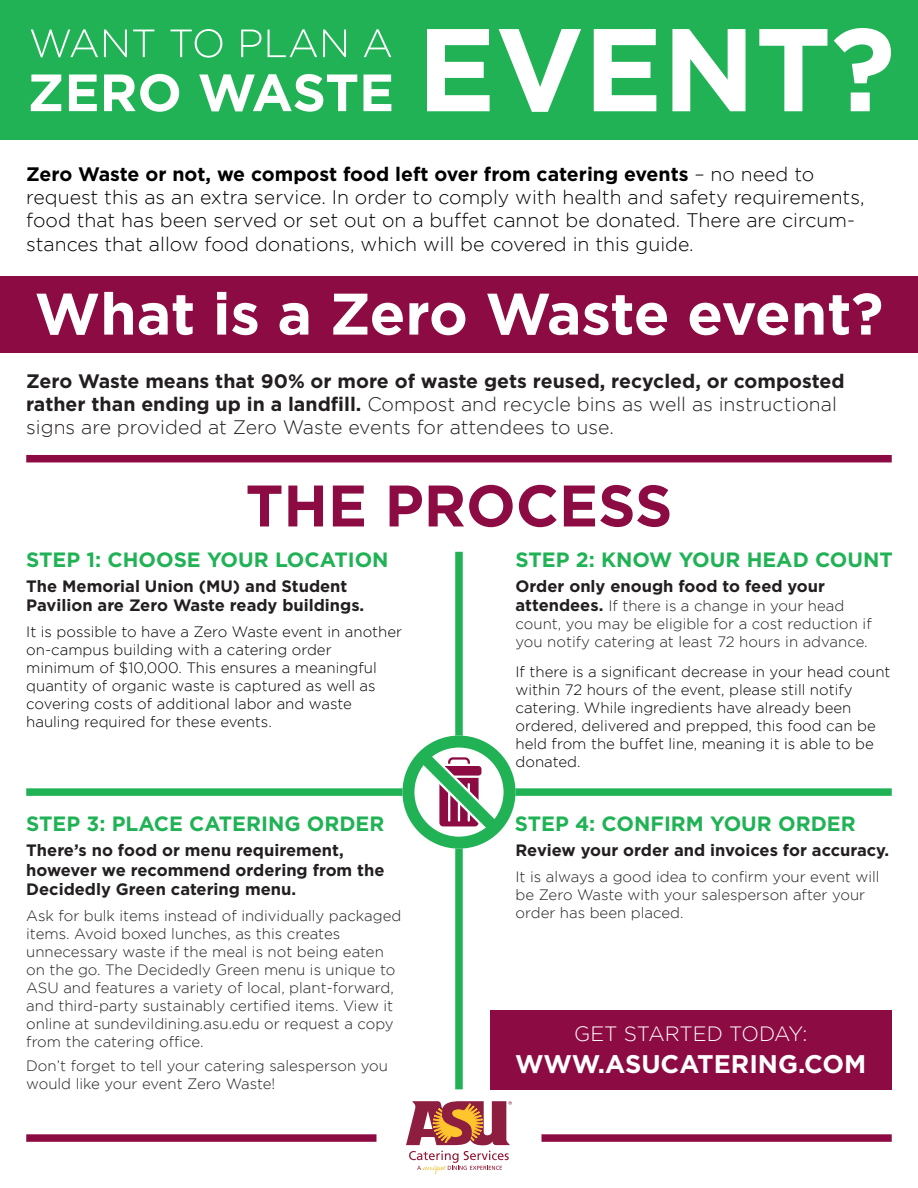
<style>
.page{position:relative;width:918px;height:1188px;background:#fff}
.page>*{position:absolute;margin:0;border:0;box-sizing:border-box;transform-origin:0 0}
.t1{font:700 58.5px "Gotham";letter-spacing:-.005em;color:#fff}
.t2{font:700 58.5px "Gotham";color:#8c0b42}
.t3{font:700 25.5px "Gotham";letter-spacing:-.005em;color:#fff}
.t4{font:700 20.7px "Gotham";color:#20b255}
.t5{font:300 20.7px "Gotham";letter-spacing:-.005em;color:#fff}
.t6{font:300 19.5px/23.4px "Gotham";color:#000}
.t7{font:700 19.5px/23.4px "Gotham";color:#231f20}
.t8{font:700 16.5px/19.8px "Gotham";color:#231f20}
.t9{font:300 15px/18px "Gotham";color:#231f20}
.t10{font:300 15px/18px "Gotham";color:#000}
.s1{font-weight:700}
.s2{font-weight:300}
.s3{font-weight:700;font-size:16.5px}
</style>
<div class="page">
<div style="left:0;top:0;width:918px;height:139px;background:#20b255"></div>
<div style="left:0;top:276px;width:918px;height:77px;background:#8c0b42"></div>
<div style="left:490px;top:1010px;width:402px;height:79px;background:#8c0b42"></div>
<div style="left:26px;top:455px;width:866px;height:7px;background:#8c0b42"></div>
<div style="left:26px;top:1134px;width:350px;height:8px;background:#8c0b42"></div>
<div style="left:542px;top:1134px;width:350px;height:8px;background:#8c0b42"></div>
<div style="left:26px;top:788px;width:866px;height:8px;background:#20b255"></div>
<div style="left:455px;top:552px;width:8px;height:537px;background:#20b255"></div>
<svg style="left:31px;top:75px;width:30px;height:36px"></svg>
<svg style="left:69px;top:75px;width:28px;height:36px"></svg>
<svg style="left:104px;top:74px;width:75px;height:38px"></svg>
<svg style="left:199px;top:74px;width:158px;height:38px"></svg>
<svg style="left:363px;top:75px;width:28px;height:36px"></svg>
<svg style="left:31px;top:29px;width:67px;height:28px"></svg>
<svg style="left:104px;top:30px;width:23px;height:27px"></svg>
<svg style="left:133px;top:30px;width:21px;height:27px"></svg>
<svg style="left:171px;top:29px;width:51px;height:29px"></svg>
<svg style="left:241px;top:30px;width:20px;height:27px"></svg>
<svg style="left:268px;top:29px;width:49px;height:28px"></svg>
<svg style="left:323px;top:30px;width:23px;height:27px"></svg>
<svg style="left:364px;top:29px;width:27px;height:28px"></svg>
<svg style="left:427px;top:29px;width:63px;height:82px"></svg>
<svg style="left:499px;top:29px;width:82px;height:83px"></svg>
<svg style="left:594px;top:29px;width:62px;height:82px"></svg>
<svg style="left:672px;top:29px;width:74px;height:82px"></svg>
<svg style="left:759px;top:29px;width:68px;height:82px"></svg>
<svg style="left:834px;top:28px;width:57px;height:83px"></svg>
<svg style="left:402px;top:736px;width:114px;height:113px"></svg>
<svg style="left:406px;top:1101px;width:106px;height:73px"></svg>
<p class="t6" style="left:26px;top:162px;width:840px"><span class="s1">Zero Waste or not, we compost food left over from catering events</span> – no need to request this as an extra service. In order to comply with health and safety requirements, food that has been served or set out on a buffet cannot be donated. There are circum&shy;stances that allow food donations, which will be covered in this guide.</p>
<h1 class="t1" style="left:35px;top:280px;width:850px">What is a Zero Waste event?</h1>
<h3 class="t7" style="left:26px;top:368px;width:820px">Zero Waste means that 90% or more of waste gets reused, recycled, or composted rather than ending up in a landfill. <span class="s2">Compost and recycle bins as well as instructional signs are provided at Zero Waste events for attendees to use.</span></h3>
<h1 class="t2" style="left:246px;top:472px;width:428px">THE PROCESS</h1>
<h3 class="t4" style="left:26px;top:548px;width:364px">STEP 1: CHOOSE YOUR LOCATION</h3>
<h3 class="t4" style="left:516px;top:548px;width:379px">STEP 2: KNOW YOUR HEAD COUNT</h3>
<p class="t8" style="left:26px;top:575px;width:340px">The Memorial Union (MU) and Student<br>Pavilion are Zero Waste ready buildings.</p>
<p class="t10" style="left:26px;top:623px;width:377px">It is possible to have a Zero Waste event in another on-campus building with a catering order minimum of $10,000. This ensures a meaningful quantity of organic waste is captured as well as covering costs of additional labor and waste hauling required for these events.</p>
<p class="t8" style="left:516px;top:575px;width:311px">Order only enough food to feed your</p>
<p class="t9" style="left:516px;top:597px;width:358px"><span class="s3">attendees.</span> If there is a change in your head count, you may be eligible for a cost reduction if you notify catering at least 72 hours in advance.</p>
<p class="t10" style="left:516px;top:663px;width:377px">If there is a significant decrease in your head count within 72 hours of the event, please still notify catering. While ingredients have already been ordered, delivered and prepped, this food can be held from the buffet line, meaning it is able to be donated.</p>
<h3 class="t4" style="left:26px;top:812px;width:360px">STEP 3: PLACE CATERING ORDER</h3>
<h3 class="t4" style="left:515px;top:812px;width:342px">STEP 4: CONFIRM YOUR ORDER</h3>
<p class="t8" style="left:26px;top:840px;width:360px">There’s no food or menu requirement, however we recommend ordering from the<br>Decidedly Green catering menu.</p>
<p class="t9" style="left:26px;top:907px;width:377px">Ask for bulk items instead of individually packaged items. Avoid boxed lunches, as this creates unnecessary waste if the meal is not being eaten on the go. The Decidedly Green menu is unique to ASU and features a variety of local, plant-forward, and third-party sustainably certified items. View it online at sundevildining.asu.edu or request a copy from the catering office.</p>
<p class="t9" style="left:26px;top:1057px;width:363px">Don’t forget to tell your catering salesperson you would like your event Zero Waste!</p>
<p class="t8" style="left:516px;top:840px;width:375px">Review your order and invoices for accuracy.</p>
<p class="t9" style="left:516px;top:868px;width:366px">It is always a good idea to confirm your event will be Zero Waste with your salesperson after your order has been placed.</p>
<h3 class="t5" style="left:574px;top:1022px;width:235px">GET STARTED TODAY:</h3>
<h2 class="t3" style="left:515px;top:1050px;width:353px">WWW.ASUCATERING.COM</h2>
</div>
